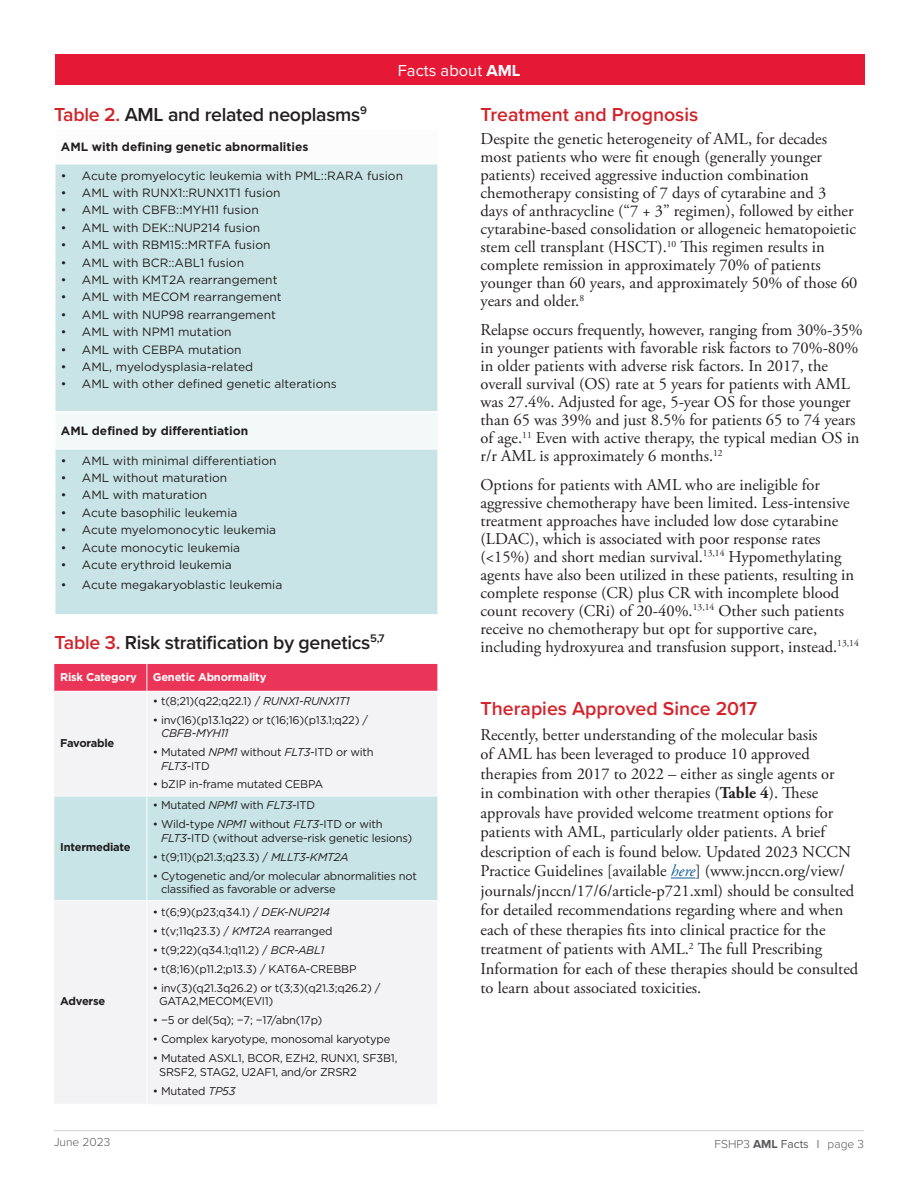
<style>
.page{position:relative;width:918px;height:1188px;background:#fff}
.page>*{position:absolute;margin:0;border:0;box-sizing:border-box;transform-origin:0 0}
.bullets{font:600 19.5px "Proxima Nova";letter-spacing:-.015em;color:#231f20}
.Subhead_red{font:600 19.5px "Proxima Nova";color:#d5232b}
.Subhead_red-2{font:600 19.5px "Proxima Nova";color:#d1232a}
.bullets-2{font:16.5px/18px "Adobe Garamond Pro";color:#231f20}
.t1{font:16.5px "Proxima Nova";color:#fff}
.bullets-3{font:12px "Gotham";color:#231f20}
.bullets-4{font:700 12px "Gotham";color:#231f20}
.t2{font:300 12px "Proxima Nova";color:#57585a}
.bullets-5{font:11.25px/13.5px "Gotham";letter-spacing:-.02em;color:#201d1e}
.bullets-6{font:700 11.25px "Gotham";letter-spacing:-.02em;color:#fff}
.bullets-7{font:700 11.25px "Gotham";letter-spacing:-.02em;color:#201d1e}
.s1{font-weight:700}
.s2{color:#d1232a}
.s3{font-style:italic}
.s4{font-style:italic;color:#175d9e}
.s5{font-weight:400}
.s6{font-weight:700;color:#a8a9ad}
</style>
<div class="page">
<hr style="left:54px;top:1130px;width:810px;height:1px;background:#d1d2d4">
<div style="left:55px;top:54px;width:810px;height:31px;background:#e51836"></div>
<svg style="left:671px;top:878px;width:24px;height:1px"></svg>
<div style="left:55px;top:692px;width:382px;height:412px;background:#f3f3f5"></div>
<div style="left:54px;top:797px;width:383px;height:103px;background:#c9e4e6"></div>
<hr style="left:54px;top:796px;width:93px;height:1px;background:#fff">
<hr style="left:147px;top:796px;width:290px;height:1px;background:#fff">
<hr style="left:54px;top:900px;width:93px;height:1px;background:#fff">
<hr style="left:147px;top:900px;width:290px;height:1px;background:#fff">
<div style="left:54px;top:664px;width:383px;height:27px;background:#eb3558"></div>
<hr style="left:147px;top:692px;width:1px;height:104px;background:#fff">
<hr style="left:147px;top:796px;width:1px;height:104px;background:#fff">
<hr style="left:147px;top:901px;width:1px;height:203px;background:#fff">
<div style="left:56px;top:165px;width:381px;height:449px;background:#c9e4e6"></div>
<div style="left:55px;top:412px;width:382px;height:37px;background:#f3f9f9"></div>
<hr style="left:55px;top:411px;width:382px;height:1px;background:#fff">
<hr style="left:55px;top:412px;width:1px;height:37px;background:#fff">
<hr style="left:55px;top:449px;width:382px;height:1px;background:#fff">
<p class="t1" style="left:398px;top:61px;width:124px">Facts about <span class="s1">AML</span></p>
<p class="Subhead_red-2" style="left:481px;top:100px;width:219px">Treatment and Prognosis</p>
<p class="bullets-2" style="left:481px;top:131px;width:378px">Despite the genetic heterogeneity of AML, for decades most patients who were fit enough (generally younger patients) received aggressive induction combination chemotherapy consisting of 7 days of cytarabine and 3 days of anthracycline (“7 + 3” regimen), followed by either cytarabine-based consolidation or allogeneic hematopoietic stem cell transplant (HSCT).<sup>10</sup> This regimen results in complete remission in approximately 70% of patients younger than 60 years, and approximately 50% of those 60 years and older.<sup>8</sup></p>
<p class="bullets-2" style="left:481px;top:322px;width:384px">Relapse occurs frequently, however, ranging from 30%-35% in younger patients with favorable risk factors to 70%-80% in older patients with adverse risk factors. In 2017, the overall survival (OS) rate at 5 years for patients with AML was 27.4%. Adjusted for age, 5-year OS for those younger than 65 was 39% and just 8.5% for patients 65 to 74 years of age.<sup>11</sup> Even with active therapy, the typical median OS in r/r AML is approximately 6 months.<sup>12</sup></p>
<p class="bullets-2" style="left:481px;top:476px;width:380px">Options for patients with AML who are ineligible for aggressive chemotherapy have been limited. Less-intensive treatment approaches have included low dose cytarabine (LDAC), which is associated with poor response rates (&lt;15%) and short median survival.<sup>13,14</sup> Hypomethylating agents have also been utilized in these patients, resulting in complete response (CR) plus CR with incomplete blood count recovery (CRi) of 20-40%.<sup>13,14</sup> Other such patients receive no chemotherapy but opt for supportive care, including hydroxyurea and transfusion support, instead.<sup>13,14</sup></p>
<p class="bullets" style="left:54px;top:100px;width:314px"><span class="s2">Table 2.</span> AML and related neoplasms<sup>9</sup></p>
<p class="bullets-4" style="left:61px;top:139px;width:249px">AML with defining genetic abnormalities</p>
<p class="bullets-3" style="left:61px;top:168px;width:344px">• Acute promyelocytic leukemia with PML::RARA fusion</p>
<p class="bullets-3" style="left:61px;top:185px;width:221px">• AML with RUNX1::RUNX1T1 fusion</p>
<p class="bullets-3" style="left:61px;top:202px;width:199px">• AML with CBFB::MYH11 fusion</p>
<p class="bullets-3" style="left:61px;top:220px;width:201px">• AML with DEK::NUP214 fusion</p>
<p class="bullets-3" style="left:61px;top:237px;width:211px">• AML with RBM15::MRTFA fusion</p>
<p class="bullets-3" style="left:61px;top:255px;width:185px">• AML with BCR::ABL1 fusion</p>
<p class="bullets-3" style="left:61px;top:272px;width:218px">• AML with KMT2A rearrangement</p>
<p class="bullets-3" style="left:61px;top:289px;width:222px">• AML with MECOM rearrangement</p>
<p class="bullets-3" style="left:61px;top:307px;width:217px">• AML with NUP98 rearrangement</p>
<p class="bullets-3" style="left:61px;top:324px;width:172px">• AML with NPM1 mutation</p>
<p class="bullets-3" style="left:61px;top:342px;width:182px">• AML with CEBPA mutation</p>
<p class="bullets-3" style="left:61px;top:359px;width:194px">• AML, myelodysplasia-related</p>
<p class="bullets-3" style="left:61px;top:376px;width:277px">• AML with other defined genetic alterations</p>
<p class="bullets-4" style="left:61px;top:423px;width:189px">AML defined by differentiation</p>
<p class="bullets-3" style="left:61px;top:453px;width:217px">• AML with minimal differentiation</p>
<p class="bullets-3" style="left:61px;top:470px;width:168px">• AML without maturation</p>
<p class="bullets-3" style="left:61px;top:488px;width:148px">• AML with maturation</p>
<p class="bullets-3" style="left:61px;top:505px;width:178px">• Acute basophilic leukemia</p>
<p class="bullets-3" style="left:61px;top:522px;width:217px">• Acute myelomonocytic leukemia</p>
<p class="bullets-3" style="left:61px;top:540px;width:181px">• Acute monocytic leukemia</p>
<p class="bullets-3" style="left:61px;top:557px;width:172px">• Acute erythroid leukemia</p>
<p class="bullets-3" style="left:61px;top:577px;width:223px">• Acute megakaryoblastic leukemia</p>
<p class="bullets" style="left:55px;top:628px;width:332px"><span class="s2">Table 3.</span> Risk stratification by genetics<sup>5,7</sup></p>
<p class="bullets-6" style="left:60px;top:669px;width:78px">Risk Category</p>
<p class="bullets-6" style="left:153px;top:669px;width:115px">Genetic Abnormality</p>
<p class="bullets-7" style="left:60px;top:735px;width:56px">Favorable</p>
<p class="bullets-7" style="left:60px;top:840px;width:72px">Intermediate</p>
<p class="bullets-7" style="left:60px;top:994px;width:46px">Adverse</p>
<p class="bullets-5" style="left:153px;top:694px;width:198px">• t(8;21)(q22;q22.1) / <span class="s3">RUNX1-RUNX1T1</span></p>
<p class="bullets-5" style="left:161px;top:713px;width:209px;text-indent:-8px">• inv(16)(p13.1q22) or t(16;16)(p13.1;q22) /<br><span class="s3">CBFB-MYH11</span></p>
<p class="bullets-5" style="left:161px;top:745px;width:214px;text-indent:-8px">• Mutated <span class="s3">NPM1</span> without <span class="s3">FLT3-</span>ITD or with<br><span class="s3">FLT3-</span>ITD</p>
<p class="bullets-5" style="left:153px;top:778px;width:172px">• bZIP in-frame mutated CEBPA</p>
<p class="bullets-5" style="left:153px;top:799px;width:164px">• Mutated <span class="s3">NPM1</span> with <span class="s3">FLT3-</span>ITD</p>
<p class="bullets-5" style="left:161px;top:817px;width:253px;text-indent:-8px">• Wild-type <span class="s3">NPM1</span> without <span class="s3">FLT3-</span>ITD or with<br><span class="s3">FLT3-</span>ITD (without adverse-risk genetic lesions)</p>
<p class="bullets-5" style="left:153px;top:850px;width:197px">• t(9;11)(p21.3;q23.3) / <span class="s3">MLLT3-KMT2A</span></p>
<p class="bullets-5" style="left:161px;top:869px;width:257px;text-indent:-8px">• Cytogenetic and/or molecular abnormalities not classified as favorable or adverse</p>
<p class="bullets-5" style="left:153px;top:905px;width:179px">• t(6;9)(p23;q34.1) / <span class="s3">DEK-NUP214</span></p>
<p class="bullets-5" style="left:153px;top:924px;width:181px">• t(v;11q23.3) / <span class="s3">KMT2A</span> rearranged</p>
<p class="bullets-5" style="left:153px;top:943px;width:173px">• t(9;22)(q34.1;q11.2) / <span class="s3">BCR-ABL1</span></p>
<p class="bullets-5" style="left:153px;top:962px;width:205px">• t(8;16)(p11.2;p13.3) / KAT6A-CREBBP</p>
<p class="bullets-5" style="left:159px;top:981px;width:223px;text-indent:-6px">• inv(3)(q21.3q26.2) or t(3;3)(q21.3;q26.2) /<br>GATA2,MECOM(EVI1)</p>
<p class="bullets-5" style="left:153px;top:1013px;width:171px">• −5 or del(5q); −7; −17/abn(17p)</p>
<p class="bullets-5" style="left:153px;top:1032px;width:239px">• Complex karyotype, monosomal karyotype</p>
<p class="bullets-5" style="left:159px;top:1051px;width:240px;text-indent:-6px">• Mutated ASXL1, BCOR, EZH2, RUNX1, SF3B1,<br>SRSF2, STAG2, U2AF1, and/or ZRSR2</p>
<p class="bullets-5" style="left:153px;top:1084px;width:84px">• Mutated <span class="s3">TP53</span></p>
<p class="Subhead_red" style="left:481px;top:694px;width:278px">Therapies Approved Since 2017</p>
<p class="bullets-2" style="left:481px;top:725px;width:379px;line-height:19.5px">Recently, better understanding of the molecular basis<br>of AML has been leveraged to produce 10 approved therapies from 2017 to 2022 – either as single agents or<br>in combination with other therapies (<span class="s1">Table 4</span>). These approvals have provided welcome treatment options for patients with AML, particularly older patients. A brief description of each is found below. Updated 2023 NCCN Practice Guidelines [available <span class="s4">here</span>] (www.jnccn.org/view/ journals/jnccn/17/6/article-p721.xml) should be consulted for detailed recommendations regarding where and when each of these therapies fits into clinical practice for the treatment of patients with AML.<sup>2</sup> The full Prescribing Information for each of these therapies should be consulted to learn about associated toxicities.</p>
<p class="t2" style="left:54px;top:1133px;width:58px">June 2023</p>
<p class="t2" style="left:715px;top:1135px;width:151px">FSHP3 <span class="s1">AML</span> <span class="s5">Facts</span> <span class="s6">I</span> page 3</p>
</div>
